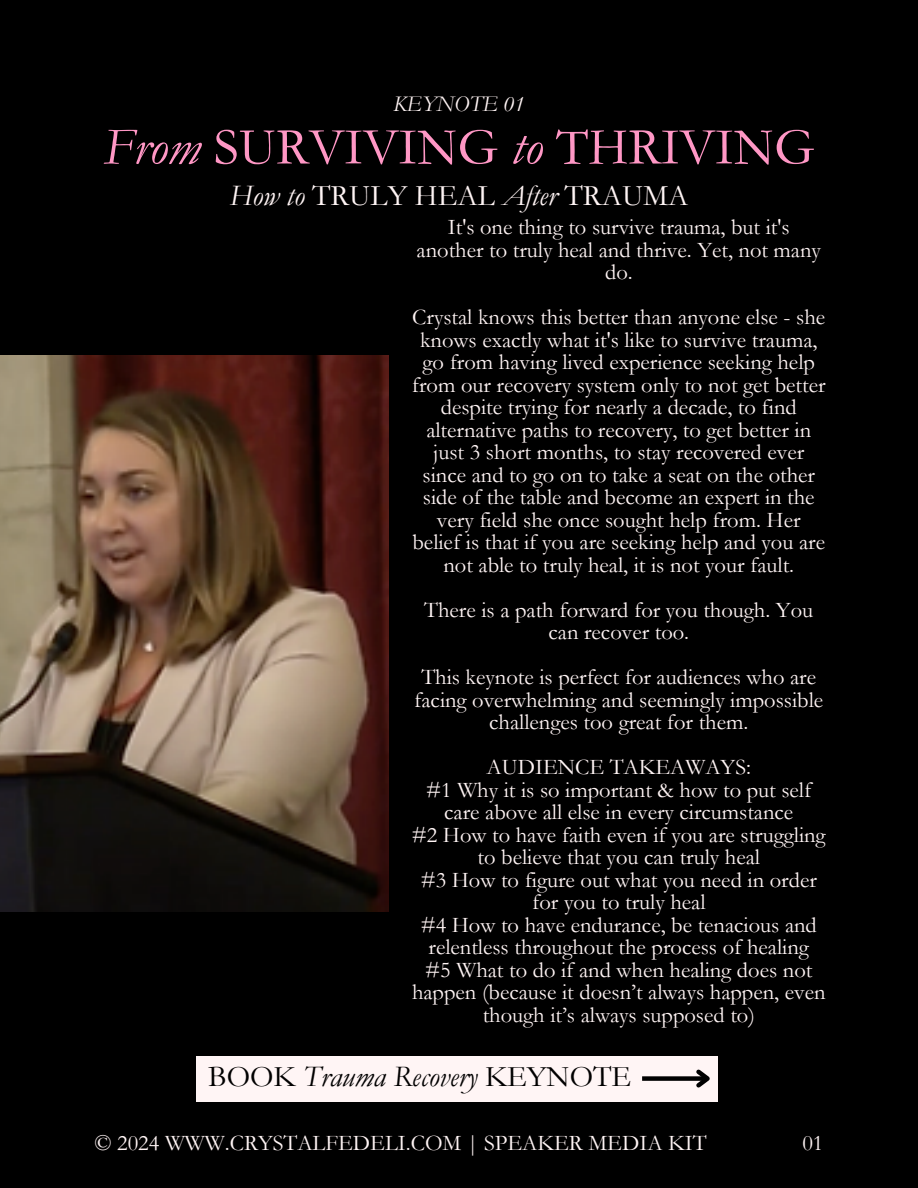
<style>
.page{position:relative;width:918px;height:1188px;background:#000}
.page>*{position:absolute;margin:0;border:0;box-sizing:border-box;transform-origin:0 0}
.t1{font:52.5px "Garamond";color:#ff97c5}
.t2{font:italic 30px "Garamond";color:#000}
.t3{font:30px "Garamond";color:#fff5f5}
.t4{font:22.5px/22.5px "Garamond";color:#fff5f5;text-align:center}
.t5{font:italic 22.5px "Garamond";color:#fff5f5}
.s1{font-style:italic}
.s2{font-style:normal}
</style>
<div class="page">
<img style="left:0;top:355px;width:389px;height:557px">
<div style="left:196px;top:1056px;width:522px;height:45px;background:#fff5f5"></div>
<div style="left:642px;top:1076px;width:66px;height:5px;background:#000"></div>
<svg style="left:692px;top:1069px;width:18px;height:19px"></svg>
<p class="t5" style="left:393px;top:92px;width:133px">KEYNOTE 01</p>
<h1 class="t1" style="left:103px;top:118px;width:713px"><span class="s1">From</span> SURVIVING <span class="s1">to</span> THRIVING</h1>
<h2 class="t3" style="left:229px;top:180px;width:461px"><span class="s1">How to</span> TRULY HEAL <span class="s1">After</span> TRAUMA</h2>
<p class="t4" style="left:417px;top:216px;width:406px">It's one thing to survive trauma, but it's another to truly heal and thrive. Yet, not many do.</p>
<p class="t4" style="left:412px;top:306px;width:415px">Crystal knows this better than anyone else - she knows exactly what it's like to survive trauma, go from having lived experience seeking help from our recovery system only to not get better despite trying for nearly a decade, to find alternative paths to recovery, to get better in just 3 short months, to stay recovered ever since and to go on to take a seat on the other side of the table and become an expert in the very field she once sought help from. Her belief is that if you are seeking help and you are not able to truly heal, it is not your fault.</p>
<p class="t4" style="left:424px;top:599px;width:390px">There is a path forward for you though. You can recover too.</p>
<p class="t4" style="left:414px;top:666px;width:411px">This keynote is perfect for audiences who are facing overwhelming and seemingly impossible challenges too great for them.</p>
<p class="t4" style="left:412px;top:756px;width:415px">AUDIENCE TAKEAWAYS:<br>#1 Why it is so important &amp; how to put self care above all else in every circumstance<br>#2 How to have faith even if you are struggling to believe that you can truly heal<br>#3 How to figure out what you need in order for you to truly heal<br>#4 How to have endurance, be tenacious and relentless throughout the process of healing<br>#5 What to do if and when healing does not happen (because it doesn’t always happen, even though it’s always supposed to)</p>
<h2 class="t2" style="left:208px;top:1061px;width:424px"><span class="s2">BOOK</span> Trauma Recovery <span class="s2">KEYNOTE</span></h2>
<p class="t4" style="left:95px;top:1132px;width:614px">© 2024 WWW.CRYSTALFEDELI.COM | SPEAKER MEDIA KIT</p>
<p class="t4" style="left:802px;top:1132px;width:23px">01</p>
</div>
